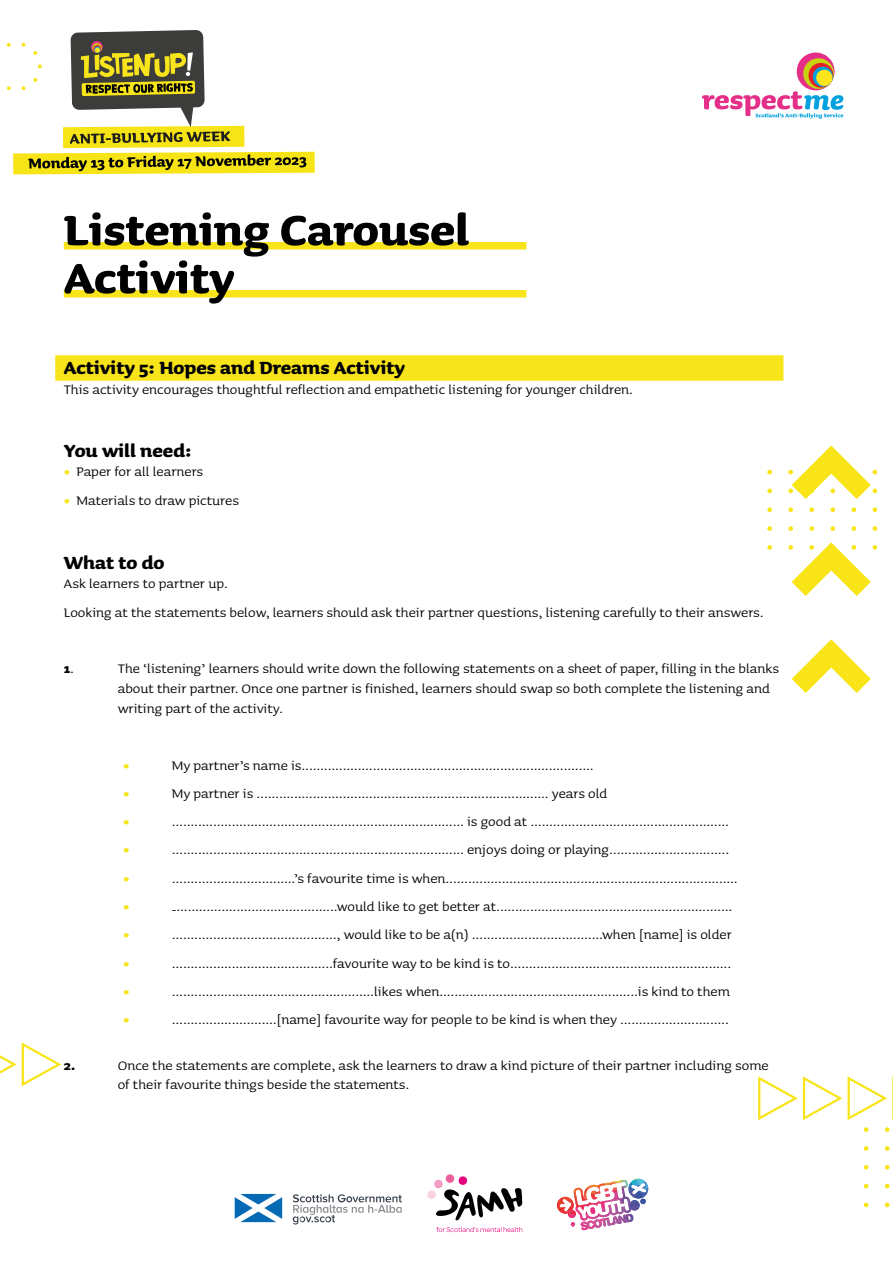
<style>
.page{position:relative;width:893px;height:1263px;background:#fff}
.page>*{position:absolute;margin:0;border:0;box-sizing:border-box;transform-origin:0 0}
.t1{font:700 54px "Sauna Pro";color:#000}
.RULED_HEAD{font:700 22.5px "Sauna Pro";color:#000}
.PARA_HEAD{font:700 22.5px "Sauna Pro";color:#000}
.BULLETS{font:16.5px "Sauna Pro";color:#000}
.BODY{font:16.5px/19.8px "Sauna Pro";color:#000}
.BULLETS-2{font:900 16.5px "Sauna Pro";color:#f8e41a}
.BODY-2{font:700 16.5px "Sauna Pro";color:#000}
.s1{font-weight:900;color:#f8e41a}
.s2{font-weight:400}
</style>
<div class="page">
<svg style="left:792px;top:639px;width:79px;height:54px"></svg>
<svg style="left:788px;top:542px;width:89px;height:54px"></svg>
<svg style="left:767px;top:545px;width:5px;height:5px"></svg>
<svg style="left:873px;top:526px;width:4px;height:5px"></svg>
<svg style="left:851px;top:526px;width:5px;height:5px"></svg>
<svg style="left:830px;top:526px;width:5px;height:5px"></svg>
<svg style="left:809px;top:526px;width:5px;height:5px"></svg>
<svg style="left:788px;top:526px;width:5px;height:5px"></svg>
<svg style="left:767px;top:526px;width:5px;height:5px"></svg>
<svg style="left:873px;top:507px;width:4px;height:5px"></svg>
<svg style="left:851px;top:507px;width:5px;height:5px"></svg>
<svg style="left:830px;top:507px;width:5px;height:5px"></svg>
<svg style="left:809px;top:507px;width:5px;height:5px"></svg>
<svg style="left:788px;top:507px;width:5px;height:5px"></svg>
<svg style="left:767px;top:507px;width:5px;height:5px"></svg>
<svg style="left:767px;top:489px;width:5px;height:4px"></svg>
<svg style="left:788px;top:445px;width:89px;height:54px"></svg>
<svg style="left:767px;top:470px;width:5px;height:4px"></svg>
<svg style="left:702px;top:52px;width:141px;height:67px"></svg>
<svg style="left:235px;top:1194px;width:47px;height:28px"></svg>
<svg style="left:293px;top:1194px;width:109px;height:30px"></svg>
<svg style="left:427px;top:1174px;width:95px;height:46px"></svg>
<svg style="left:436px;top:1227px;width:86px;height:5px"></svg>
<img style="left:573px;top:1179px;width:76px;height:42px">
<svg style="left:6px;top:30px;width:309px;height:144px"></svg>
<hr style="left:892px;top:1076px;width:1px;height:44px;background:#f8e417">
<svg style="left:848px;top:1076px;width:39px;height:44px"></svg>
<svg style="left:758px;top:1076px;width:84px;height:44px"></svg>
<svg style="left:885px;top:1202px;width:4px;height:5px"></svg>
<svg style="left:864px;top:1202px;width:4px;height:5px"></svg>
<svg style="left:885px;top:1184px;width:4px;height:4px"></svg>
<svg style="left:864px;top:1184px;width:4px;height:4px"></svg>
<svg style="left:885px;top:1165px;width:4px;height:4px"></svg>
<svg style="left:864px;top:1165px;width:4px;height:4px"></svg>
<svg style="left:885px;top:1146px;width:4px;height:5px"></svg>
<svg style="left:864px;top:1146px;width:4px;height:5px"></svg>
<svg style="left:885px;top:1127px;width:4px;height:5px"></svg>
<svg style="left:864px;top:1127px;width:4px;height:5px"></svg>
<div style="left:64px;top:242px;width:462px;height:7px;background:#f8e41a"></div>
<div style="left:64px;top:290px;width:462px;height:7px;background:#f8e41a"></div>
<div style="left:55px;top:355px;width:728px;height:26px;background:#f8e41a"></div>
<svg style="left:0;top:1042px;width:61px;height:44px"></svg>
<h1 class="t1" style="left:64px;top:198px;width:407px">Listening Carousel</h1>
<h1 class="t1" style="left:64px;top:246px;width:172px">Activity</h1>
<p class="RULED_HEAD" style="left:64px;top:355px;width:343px">Activity 5: Hopes and Dreams Activity</p>
<p class="BODY" style="left:64px;top:380px;width:571px">This activity encourages thoughtful reflection and empathetic listening for younger children.</p>
<p class="PARA_HEAD" style="left:64px;top:437px;width:129px">You will need:</p>
<p class="BODY" style="left:64px;top:462px;width:141px"><span class="s1">•</span> Paper for all learners</p>
<p class="BODY" style="left:64px;top:490px;width:177px"><span class="s1">•</span> Materials to draw pictures</p>
<p class="PARA_HEAD" style="left:64px;top:549px;width:102px">What to do</p>
<p class="BODY" style="left:64px;top:574px;width:166px">Ask learners to partner up.</p>
<p class="BODY" style="left:64px;top:602px;width:701px">Looking at the statements below, learners should ask their partner questions, listening carefully to their answers.</p>
<p class="BODY-2" style="left:64px;top:659px;width:12px">1<span class="s2">.</span></p>
<p class="BODY" style="left:118px;top:659px;width:663px">The ‘listening’ learners should write down the following statements on a sheet of paper, filling in the blanks about their partner. Once one partner is finished, learners should swap so both complete the listening and writing part of the activity.</p>
<p class="BULLETS-2" style="left:123px;top:754px;width:8px">•</p>
<p class="BULLETS" style="left:172px;top:756px;width:423px">My partner’s name is..............................................................................</p>
<p class="BULLETS-2" style="left:123px;top:782px;width:8px">•</p>
<p class="BULLETS" style="left:172px;top:784px;width:437px">My partner is .............................................................................. years old</p>
<p class="BULLETS-2" style="left:123px;top:811px;width:8px">•</p>
<p class="BULLETS" style="left:172px;top:813px;width:559px">.............................................................................. is good at .....................................................</p>
<p class="BULLETS-2" style="left:123px;top:839px;width:8px">•</p>
<p class="BULLETS" style="left:172px;top:841px;width:559px">.............................................................................. enjoys doing or playing................................</p>
<p class="BULLETS-2" style="left:123px;top:867px;width:8px">•</p>
<p class="BULLETS" style="left:172px;top:869px;width:567px">.................................’s favourite time is when..............................................................................</p>
<p class="BULLETS-2" style="left:123px;top:895px;width:8px">•</p>
<p class="BULLETS" style="left:172px;top:898px;width:562px">_...........................................would like to get better at...............................................................</p>
<p class="BULLETS-2" style="left:123px;top:924px;width:8px">•</p>
<p class="BULLETS" style="left:172px;top:926px;width:562px">............................................, would like to be a(n) ...................................when [name] is older</p>
<p class="BULLETS-2" style="left:123px;top:952px;width:8px">•</p>
<p class="BULLETS" style="left:172px;top:954px;width:561px">...........................................favourite way to be kind is to...........................................................</p>
<p class="BULLETS-2" style="left:123px;top:980px;width:8px">•</p>
<p class="BULLETS" style="left:172px;top:982px;width:560px">......................................................likes when.....................................................is kind to them</p>
<p class="BULLETS-2" style="left:123px;top:1009px;width:8px">•</p>
<p class="BULLETS" style="left:172px;top:1011px;width:558px">............................[name] favourite way for people to be kind is when they .............................</p>
<p class="BODY-2" style="left:64px;top:1055px;width:13px">2.</p>
<p class="BODY" style="left:118px;top:1055px;width:652px">Once the statements are complete, ask the learners to draw a kind picture of their partner including some of their favourite things beside the statements.</p>
</div>
